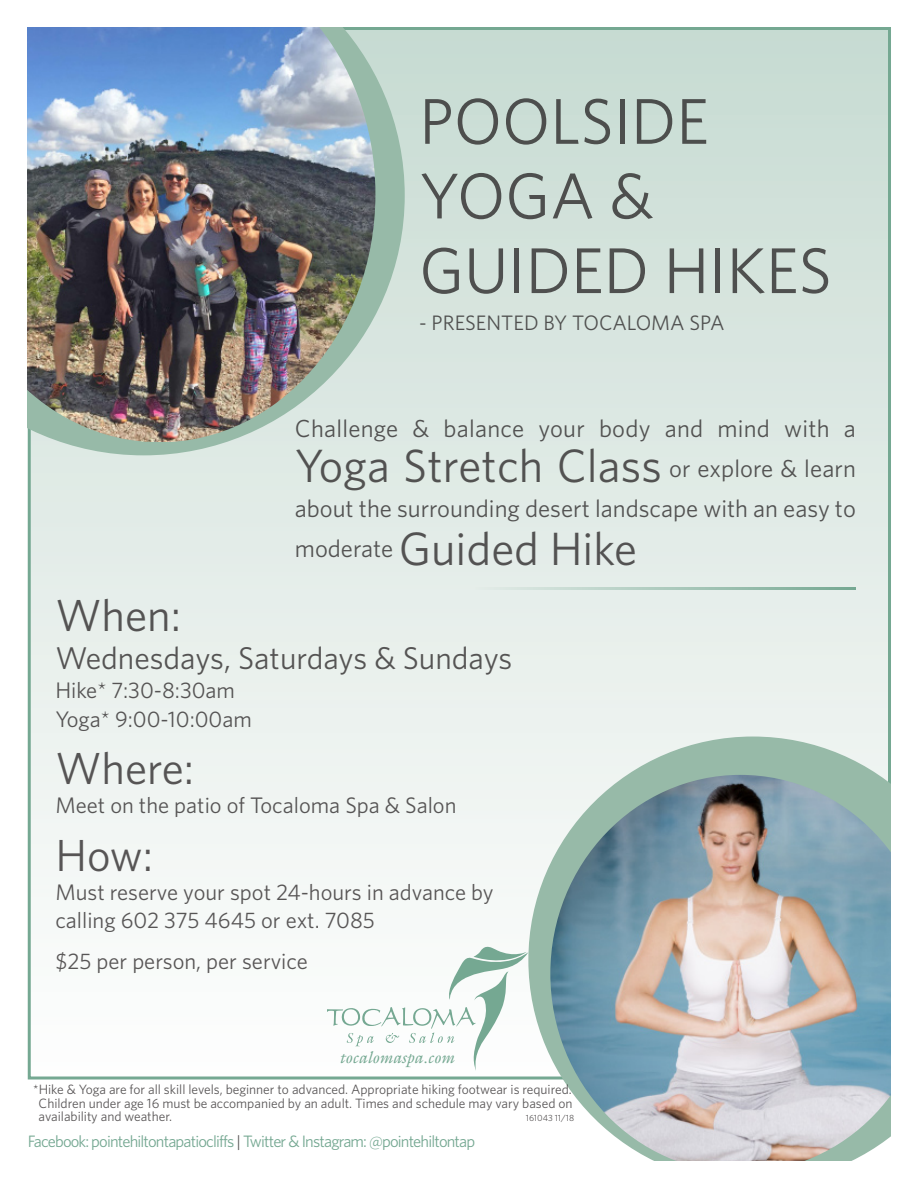
<style>
.page{position:relative;width:918px;height:1188px;background:#fff}
.page>*{position:absolute;margin:0;border:0;box-sizing:border-box;transform-origin:0 0}
.t1{font:64.8px/74.7px "Whitney";color:rgb(35 31 32/.75)}
.t2{font:46.8px "Whitney";color:rgb(35 31 32/.75)}
.t3{font:45px "Whitney";color:rgb(35 31 32/.75)}
.t4{font:31.5px "Whitney";color:rgb(35 31 32/.75)}
.t5{font:24.6px "Whitney";color:rgb(35 31 32/.75)}
.t6{font:22.5px/28.8px "Whitney";color:rgb(35 31 32/.75)}
.t7{font:21px "Whitney";color:rgb(35 31 32/.75)}
.t8{font:italic 16.65px "Galliard";color:#75a892}
.t9{font:16.5px "Whitney";letter-spacing:-.05em;color:#75a892}
.t10{font:13.5px/13.8px "Whitney";color:rgb(35 31 32/.75);text-align:justify}
.t11{font:9px "Whitney";color:rgb(35 31 32/.75)}
.s1{font-size:24.6px}
.s2{color:#fff}
.s3{color:rgb(35 31 32/.75)}
</style>
<div class="page">
<div style="left:31px;top:30px;width:857px;height:1047px;background:linear-gradient(to bottom,#c7dbd2,#fffefe)"></div>
<svg style="left:27px;top:27px;width:378px;height:428px;background:#c3d5cb"></svg>
<svg style="left:528px;top:737px;width:363px;height:343px;fill:#edf3f0"></svg>
<img style="left:550px;top:775px;width:14px;height:306px">
<svg style="left:327px;top:947px;width:201px;height:124px"></svg>
<svg style="left:476px;top:587px;width:380px;height:2px"></svg>
<img style="left:27px;top:27px;width:365px;height:407px">
<svg style="left:564px;top:757px;width:327px;height:404px;background:#a7b4b7"></svg>
<h1 class="t1" style="left:419px;top:89px;width:414px">POOLSIDE<br>YOGA &amp;<br>GUIDED HIKES</h1>
<h3 class="t7" style="left:419px;top:315px;width:307px">- PRESENTED BY TOCALOMA SPA</h3>
<h3 class="t5" style="left:295px;top:420px;width:563px">Challenge &amp; balance your body and mind with a</h3>
<h2 class="t2" style="left:295px;top:448px;width:563px">Yoga Stretch Class <span class="s1">or explore &amp; learn</span></h2>
<h3 class="t5" style="left:295px;top:500px;width:563px">about the surrounding desert landscape with an easy to</h3>
<h2 class="t2" style="left:295px;top:532px;width:344px"><sup>moderate</sup> Guided Hike</h2>
<h3 class="t3" style="left:55px;top:599px;width:127px">When:</h3>
<h3 class="t4" style="left:55px;top:647px;width:458px">Wednesdays, Saturdays &amp; Sundays</h3>
<h3 class="t6" style="left:55px;top:678px;width:198px">Hike* 7:30-8:30am<br>Yoga* 9:00-10:00am</h3>
<h3 class="t3" style="left:55px;top:752px;width:140px">Where:</h3>
<h3 class="t6" style="left:55px;top:793px;width:403px">Meet on the patio of Tocaloma Spa &amp; Salon</h3>
<h3 class="t3" style="left:55px;top:839px;width:99px">How:</h3>
<h3 class="t6" style="left:55px;top:879px;width:440px">Must reserve your spot 24-hours in advance by calling 602 375 4645 or ext. 7085</h3>
<h3 class="t6" style="left:55px;top:949px;width:254px">$25 per person, per service</h3>
<p class="t8" style="left:340px;top:1051px;width:116px">tocalomaspa.com</p>
<p class="t10" style="left:39px;top:1083px;width:536px;text-indent:-11px"><span class="s2">*</span>*Hike &amp; Yoga are for all skill levels, beginner to advanced. Appropriate hiking footwear is required.<br>Children under age 16 must be accompanied by an adult. Times and schedule may vary based on availability and weather.</p>
<p class="t11" style="left:526px;top:1115px;width:50px">161043 11/18</p>
<p class="t9" style="left:28px;top:1135px;width:449px">Facebook: pointehiltontapatiocliffs <span class="s3">|</span> Twitter &amp; Instagram: @pointehiltontap</p>
</div>
